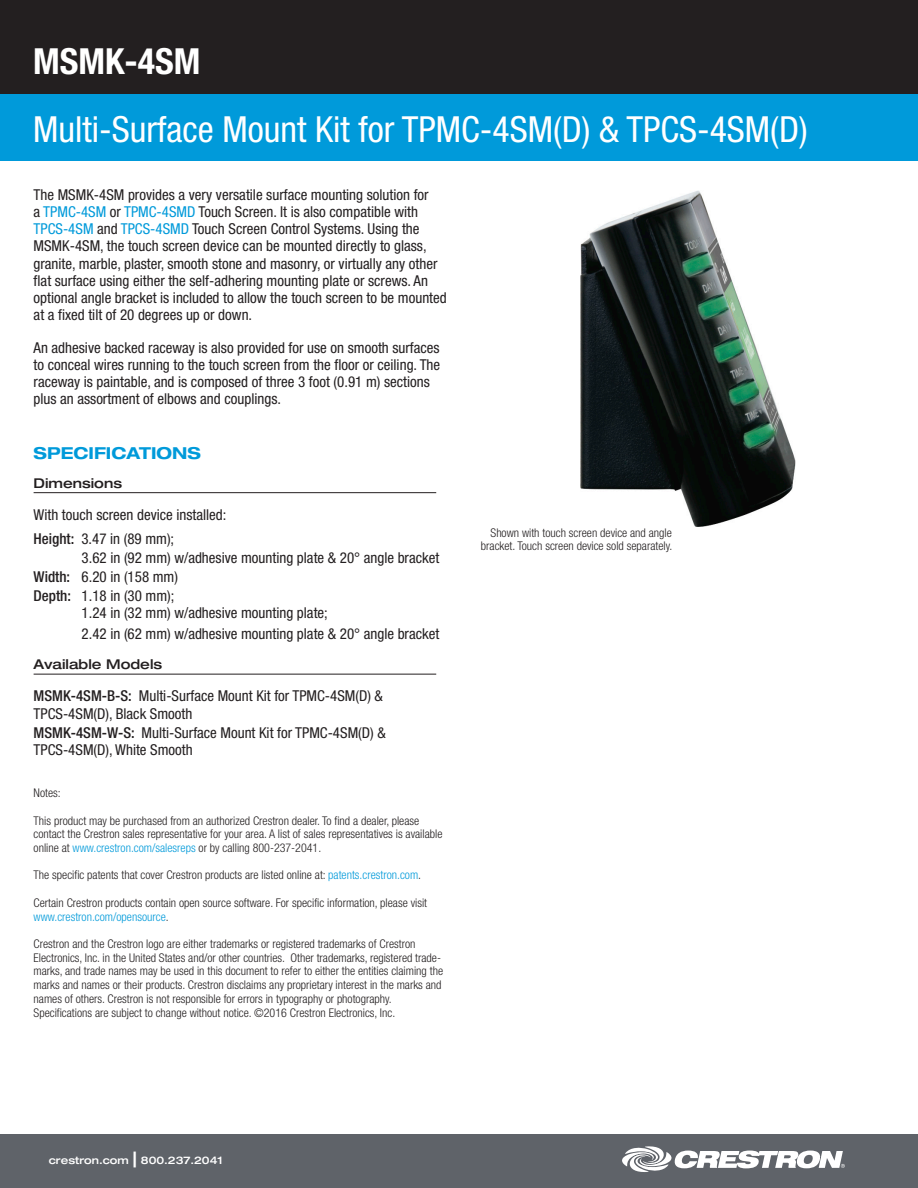
<style>
.page{position:relative;width:918px;height:1188px;background:#fff}
.page>*{position:absolute;margin:0;border:0;box-sizing:border-box;transform-origin:0 0}
.t1{font:condensed 36px "Helvetica Neue LT Std";color:#fff}
.t2{font:700 condensed 36px "Helvetica Neue LT Std";color:#fff}
.SPECIFICATIONS_title{font:700 expanded 16.5px "Helvetica Neue LT Std";color:#009ada}
.spec_description{font:condensed 15px/17.2px "Helvetica Neue LT Std";color:#231f20}
.spec_header{font:500 expanded 13.5px "Helvetica Neue LT Std";color:#231f20}
.endnote{font:300 condensed 12px/13.8px "Helvetica Neue LT Std";color:#231f20}
.t3{font:500 expanded 10.5px "Helvetica Neue LT Std";color:#fff}
.s1{color:#009ada}
.s2{font-weight:500}
.s3{font-size:21px}
</style>
<div class="page">
<div style="left:0;top:0;width:918px;height:94px;background:#231f20"></div>
<div style="left:0;top:94px;width:918px;height:67px;background:#009ada"></div>
<div style="left:0;top:1134px;width:918px;height:54px;background:#5f6369"></div>
<svg style="left:622px;top:1146px;width:223px;height:26px"></svg>
<hr style="left:34px;top:492px;width:402px;height:1px;background:#231f20">
<hr style="left:34px;top:674px;width:402px;height:1px;background:#231f20">
<img style="left:581px;top:191px;width:215px;height:336px">
<p class="t2" style="left:33px;top:40px;width:169px">MSMK-4SM</p>
<p class="t1" style="left:33px;top:108px;width:776px">Multi-Surface Mount Kit for TPMC-4SM(D) &amp; TPCS-4SM(D)</p>
<p class="spec_description" style="left:34px;top:186px;width:415px">The MSMK-4SM provides a very versatile surface mounting solution for<br>a <span class="s1">TPMC-4SM</span> or <span class="s1">TPMC-4SMD</span> Touch Screen. It is also compatible with <span class="s1">TPCS-4SM</span> and <span class="s1">TPCS-4SMD</span> Touch Screen Control Systems. Using the MSMK-4SM, the touch screen device can be mounted directly to glass, granite, marble, plaster, smooth stone and masonry, or virtually any other flat surface using either the self-adhering mounting plate or screws. An optional angle bracket is included to allow the touch screen to be mounted at a fixed tilt of 20 degrees up or down.</p>
<p class="spec_description" style="left:34px;top:339px;width:408px">An adhesive backed raceway is also provided for use on smooth surfaces to conceal wires running to the touch screen from the floor or ceiling. The raceway is paintable, and is composed of three 3 foot (0.91 m) sections plus an assortment of elbows and couplings.</p>
<p class="SPECIFICATIONS_title" style="left:34px;top:442px;width:169px">SPECIFICATIONS</p>
<p class="spec_header" style="left:34px;top:475px;width:90px">Dimensions</p>
<p class="spec_description" style="left:34px;top:506px;width:194px">With touch screen device installed:</p>
<p class="spec_description" style="left:34px;top:530px;width:142px"><span class="s2">Height:</span> 3.47 in (89 mm);</p>
<p class="spec_description" style="left:82px;top:549px;width:359px">3.62 in (92 mm) w/adhesive mounting plate &amp; 20° angle bracket</p>
<p class="spec_description" style="left:34px;top:568px;width:146px"><span class="s2">Width:</span> 6.20 in (158 mm)</p>
<p class="spec_description" style="left:82px;top:587px;width:248px;text-indent:-48px"><span class="s2">Depth:</span> 1.18 in (30 mm);<br>1.24 in (32 mm) w/adhesive mounting plate;</p>
<p class="spec_description" style="left:82px;top:624px;width:359px">2.42 in (62 mm) w/adhesive mounting plate &amp; 20° angle bracket</p>
<p class="spec_header" style="left:34px;top:656px;width:130px">Available Models</p>
<p class="spec_description" style="left:34px;top:687px;width:351px"><span class="s2">MSMK-4SM-B-S:</span> Multi-Surface Mount Kit for TPMC-4SM(D) &amp;<br>TPCS-4SM(D), Black Smooth</p>
<p class="spec_description" style="left:34px;top:724px;width:354px"><span class="s2">MSMK-4SM-W-S:</span> Multi-Surface Mount Kit for TPMC-4SM(D) &amp;<br>TPCS-4SM(D), White Smooth</p>
<p class="endnote" style="left:34px;top:786px;width:29px">Notes:</p>
<p class="endnote" style="left:34px;top:813px;width:410px">This product may be purchased from an authorized Crestron dealer. To find a dealer, please contact the Crestron sales representative for your area. A list of sales representatives is available online at <span class="s1">www.crestron.com/salesreps</span> or by calling 800-237-2041.</p>
<p class="endnote" style="left:34px;top:868px;width:389px">The specific patents that cover Crestron products are listed online at: <span class="s1">patents.crestron.com</span>.</p>
<p class="endnote" style="left:34px;top:895px;width:395px">Certain Crestron products contain open source software. For specific information, please visit <span class="s1">www.crestron.com/opensource</span>.</p>
<p class="endnote" style="left:34px;top:937px;width:411px">Crestron and the Crestron logo are either trademarks or registered trademarks of Crestron Electronics, Inc. in the United States and/or other countries. Other trademarks, registered trade&shy;marks, and trade names may be used in this document to refer to either the entities claiming the marks and names or their products. Crestron disclaims any proprietary interest in the marks and names of others. Crestron is not responsible for errors in typography or photography.<br>Specifications are subject to change without notice. ©2016 Crestron Electronics, Inc.</p>
<p class="endnote" style="left:481px;top:525px;width:193px;text-align:right">Shown with touch screen device and angle bracket. Touch screen device sold separately.</p>
<p class="t3" style="left:49px;top:1153px;width:175px">crestron.com <span class="s3">|</span> 800.237.2041</p>
</div>
